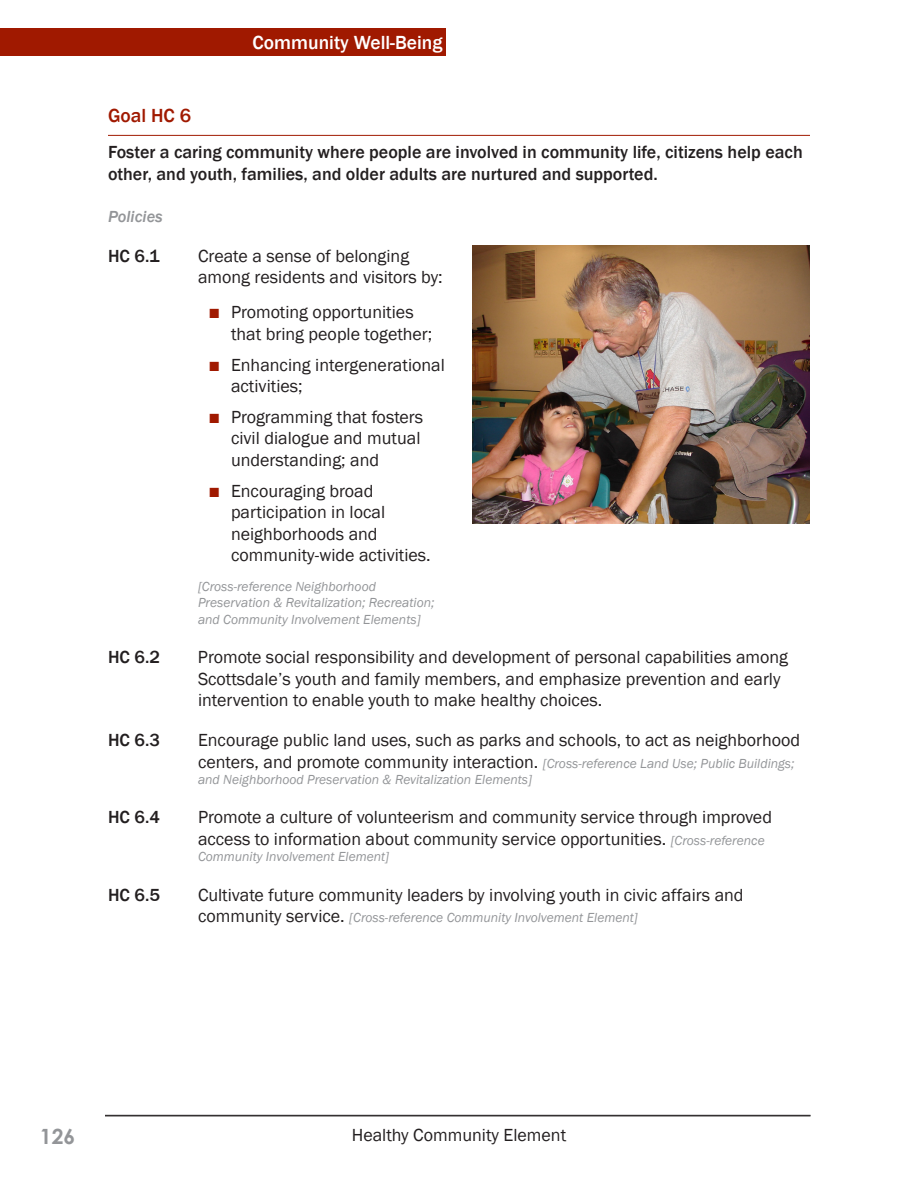
<style>
.page{position:relative;width:918px;height:1188px;background:#fff}
.page>*{position:absolute;margin:0;border:0;box-sizing:border-box;transform-origin:0 0}
.t1{font:700 21px "Century Gothic";color:#939598}
.Table_Body{font:500 19.5px "Franklin Gothic";color:#fff}
.Goal_Title{font:500 19.5px "Franklin Gothic";color:#a01900}
.Policy_Body{font:18px/21.6px "Franklin Gothic";color:#231f20}
.Goal_Text{font:500 18px/21.6px "Franklin Gothic";color:#231f20}
.Policy_Body-2{font:500 18px "Franklin Gothic";color:#231f20}
.Element_Name_Bottom{font:18px "Franklin Gothic";color:#231f20}
.Policies_Header{font:italic 500 16.5px "Franklin Gothic";color:#939598}
.Policy_Body-3{font:italic 13.5px/16.2px "Franklin Gothic";color:#939598}
.s1{font-family:"Garamond";font-size:19.5px;color:#a01900}
.s2{font-style:normal;font-size:18px;color:#231f20}
.s3{font-style:italic;font-size:13.5px;color:#939598}
</style>
<div class="page">
<hr style="left:108px;top:135px;width:702px;height:1px;background:#a01900">
<img style="left:472px;top:245px;width:338px;height:279px">
<div style="left:0;top:28px;width:446px;height:28px;background:#a01900"></div>
<hr style="left:105px;top:1115px;width:706px;height:1px;background:#231f20">
<hr style="left:105px;top:1116px;width:706px;height:1px;background:#231f20">
<p class="Table_Body" style="left:253px;top:30px;width:191px">Community Well-Being</p>
<p class="Goal_Title" style="left:108px;top:103px;width:85px">Goal HC 6</p>
<p class="Goal_Text" style="left:108px;top:142px;width:696px">Foster a caring community where people are involved in community life, citizens help each other, and youth, families, and older adults are nurtured and supported.</p>
<p class="Policies_Header" style="left:108px;top:206px;width:56px">Policies</p>
<p class="Policy_Body-2" style="left:108px;top:245px;width:53px">HC 6.1</p>
<p class="Policy_Body" style="left:198px;top:245px;width:246px">Create a sense of belonging among residents and visitors by:</p>
<p class="Policy_Body" style="left:231px;top:302px;width:203px;text-indent:-22px"><span class="s1">■</span> Promoting opportunities that bring people together;</p>
<p class="Policy_Body" style="left:231px;top:354px;width:215px;text-indent:-22px"><span class="s1">■</span> Enhancing intergenerational activities;</p>
<p class="Policy_Body" style="left:231px;top:406px;width:194px;text-indent:-22px"><span class="s1">■</span> Programming that fosters civil dialogue and mutual understanding; and</p>
<p class="Policy_Body" style="left:231px;top:480px;width:201px;text-indent:-22px"><span class="s1">■</span> Encouraging broad participation in local neighborhoods and community-wide activities.</p>
<p class="Policy_Body-3" style="left:198px;top:579px;width:238px">[Cross-reference Neighborhood<br>Preservation &amp; Revitalization; Recreation; and Community Involvement Elements]</p>
<p class="Policy_Body-2" style="left:108px;top:646px;width:53px">HC 6.2</p>
<p class="Policy_Body" style="left:198px;top:647px;width:592px">Promote social responsibility and development of personal capabilities among<br>Scottsdale’s youth and family members, and emphasize prevention and early intervention to enable youth to make healthy choices.</p>
<p class="Policy_Body-2" style="left:108px;top:729px;width:53px">HC 6.3</p>
<p class="Policy_Body" style="left:198px;top:730px;width:604px">Encourage public land uses, such as parks and schools, to act as neighborhood</p>
<p class="Policy_Body-3" style="left:198px;top:755px;width:598px"><span class="s2">centers, and promote community interaction.</span> [Cross-reference Land Use; Public Buildings; and Neighborhood Preservation &amp; Revitalization Elements]</p>
<p class="Policy_Body-2" style="left:108px;top:806px;width:53px">HC 6.4</p>
<p class="Policy_Body" style="left:198px;top:807px;width:576px">Promote a culture of volunteerism and community service through improved access to information about community service opportunities. <span class="s3">[Cross-reference</span></p>
<p class="Policy_Body-3" style="left:198px;top:849px;width:193px">Community Involvement Element]</p>
<p class="Policy_Body-2" style="left:108px;top:884px;width:53px">HC 6.5</p>
<p class="Policy_Body" style="left:198px;top:884px;width:547px">Cultivate future community leaders by involving youth in civic affairs and</p>
<p class="Policy_Body-3" style="left:198px;top:910px;width:441px"><span class="s2">community service.</span> [Cross-reference Community Involvement Element]</p>
<p class="t1" style="left:40px;top:1121px;width:37px">126</p>
<p class="Element_Name_Bottom" style="left:352px;top:1123px;width:216px">Healthy Community Element</p>
</div>
